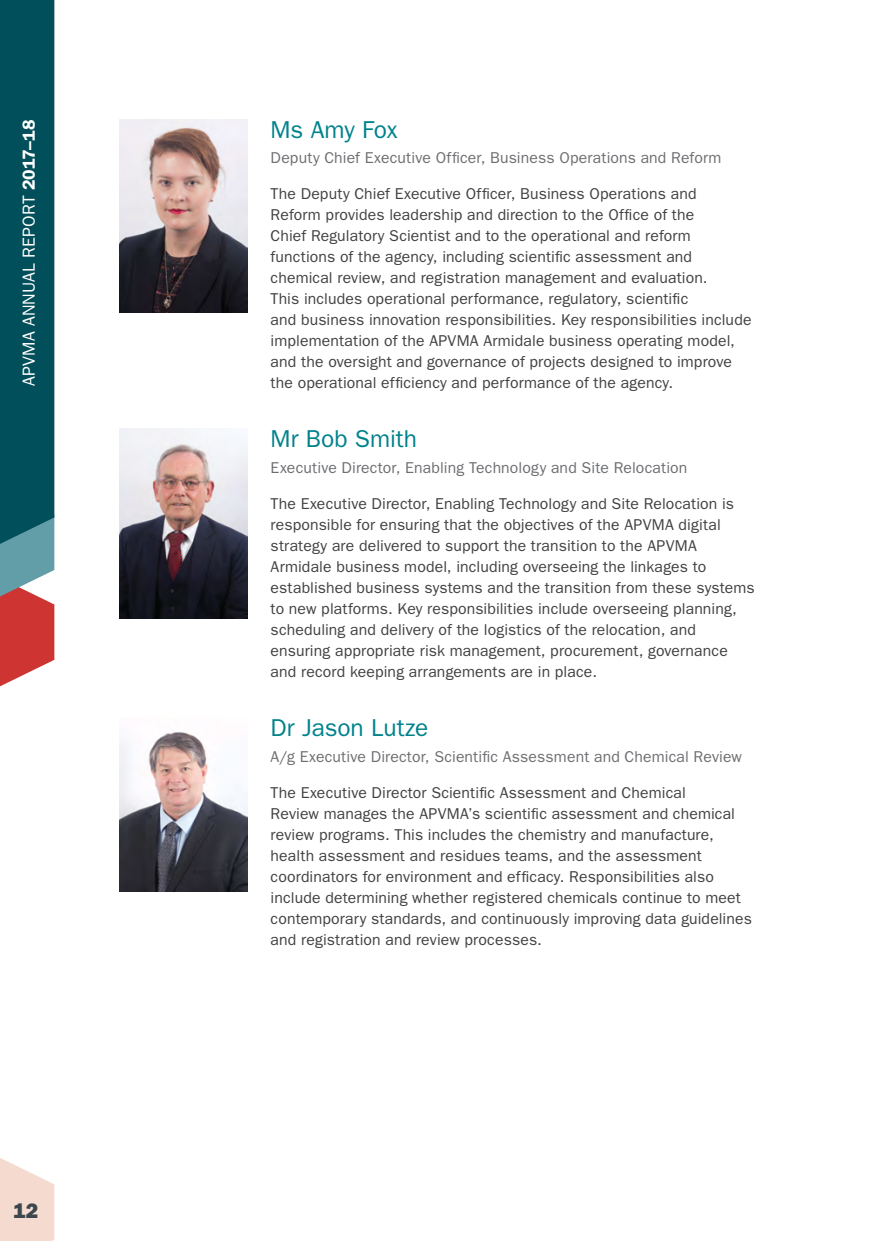
<style>
.page{position:relative;width:874px;height:1241px;background:#fff}
.page>*{position:absolute;margin:0;border:0;box-sizing:border-box;transform-origin:0 0}
.t1{font:24.5px "ITC Franklin Gothic Std";color:#00828c}
.t2{font:21px "ITC Franklin Gothic Std Hvy";color:#3c474d}
.t3{font:17.5px "ITC Franklin Gothic Std";letter-spacing:.01em;color:#fff}
.Body{font:15.75px/21px "ITC Franklin Gothic Std";letter-spacing:.01em;color:#414042}
.Executive_Team_-_Tit{font:15.75px "ITC Franklin Gothic Std";letter-spacing:.01em;color:#6d6e71}
.s1{font-weight:600}
</style>
<div class="page">
<svg style="left:0;top:1158px;width:54px;height:82px"></svg>
<svg style="left:0;top:0;width:54px;height:686px;background:#27565f"></svg>
<img style="left:119px;top:119px;width:129px;height:193px">
<img style="left:119px;top:428px;width:129px;height:190px">
<img style="left:119px;top:732px;width:129px;height:159px">
<p class="t3" style="left:19px;top:386px;width:268px;rotate:-90deg">APVMA ANNUAL REPORT <span class="s1">2017–18</span></p>
<h2 class="t2" style="left:14px;top:1198px;width:26px">12</h2>
<h2 class="t1" style="left:270px;top:115px;width:128px">Ms Amy Fox</h2>
<p class="Executive_Team_-_Tit" style="left:270px;top:149px;width:452px">Deputy Chief Executive Officer, Business Operations and Reform</p>
<p class="Body" style="left:270px;top:183px;width:482px">The Deputy Chief Executive Officer, Business Operations and<br>Reform provides leadership and direction to the Office of the<br>Chief Regulatory Scientist and to the operational and reform functions of the agency, including scientific assessment and chemical review, and registration management and evaluation.<br>This includes operational performance, regulatory, scientific<br>and business innovation responsibilities. Key responsibilities include implementation of the APVMA Armidale business operating model, and the oversight and governance of projects designed to improve the operational efficiency and performance of the agency.</p>
<h2 class="t1" style="left:270px;top:425px;width:148px">Mr Bob Smith</h2>
<p class="Executive_Team_-_Tit" style="left:270px;top:458px;width:418px">Executive Director, Enabling Technology and Site Relocation</p>
<p class="Body" style="left:270px;top:493px;width:485px">The Executive Director, Enabling Technology and Site Relocation is responsible for ensuring that the objectives of the APVMA digital strategy are delivered to support the transition to the APVMA Armidale business model, including overseeing the linkages to established business systems and the transition from these systems to new platforms. Key responsibilities include overseeing planning, scheduling and delivery of the logistics of the relocation, and ensuring appropriate risk management, procurement, governance and record keeping arrangements are in place.</p>
<h2 class="t1" style="left:270px;top:713px;width:159px">Dr Jason Lutze</h2>
<p class="Executive_Team_-_Tit" style="left:270px;top:747px;width:472px">A/g Executive Director, Scientific Assessment and Chemical Review</p>
<p class="Body" style="left:270px;top:782px;width:482px">The Executive Director Scientific Assessment and Chemical<br>Review manages the APVMA’s scientific assessment and chemical review programs. This includes the chemistry and manufacture, health assessment and residues teams, and the assessment coordinators for environment and efficacy. Responsibilities also include determining whether registered chemicals continue to meet contemporary standards, and continuously improving data guidelines and registration and review processes.</p>
</div>
